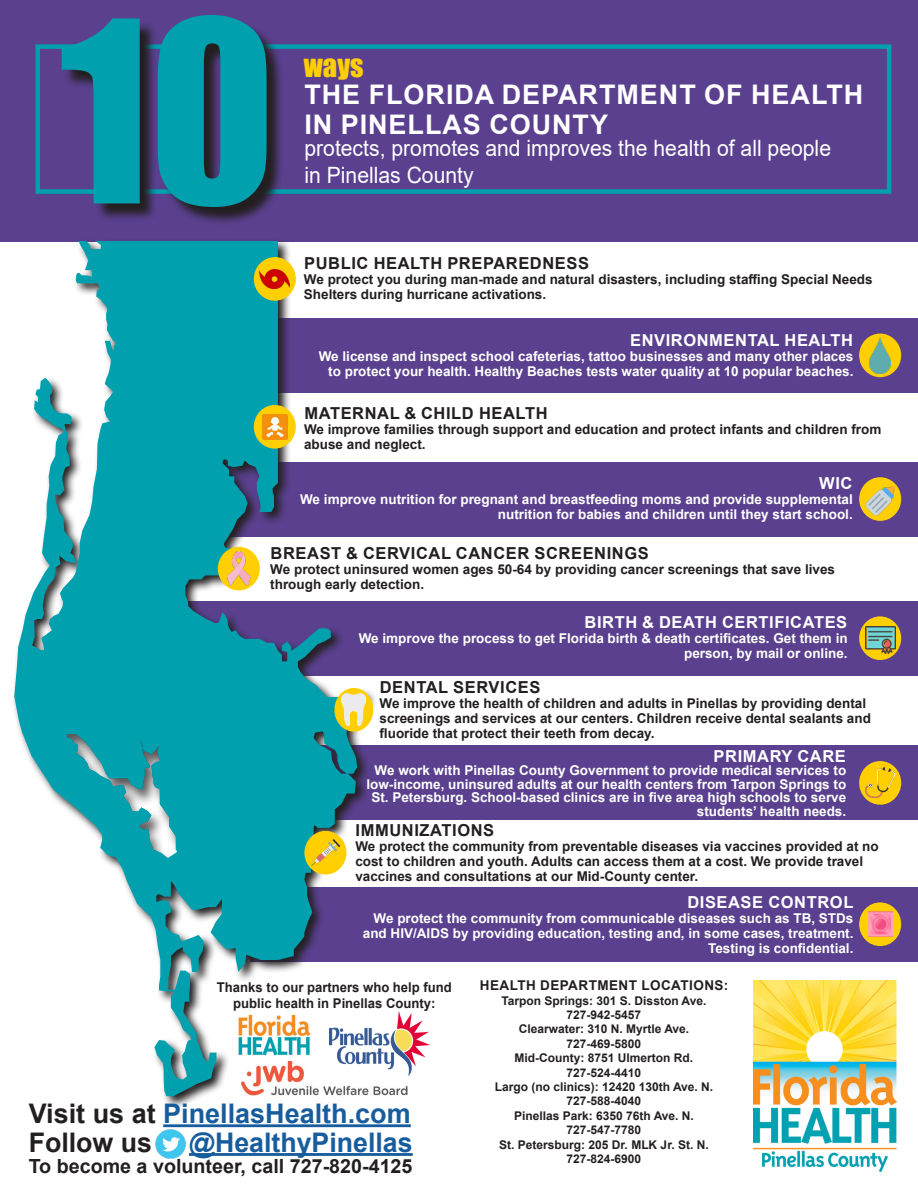
<style>
.page{position:relative;width:918px;height:1188px;background:#fff}
.page>*{position:absolute;margin:0;border:0;box-sizing:border-box;transform-origin:0 0}
.t1{font:234px "Impact";color:#00a0af}
.t2{font:28.5px "Impact";color:#ffcf01}
.t3{font:700 27px "Arial";letter-spacing:.035em;color:#fff}
.t4{font:700 27px "Arial";color:#175d9e}
.t5{font:700 27px "Arial";color:#231f20}
.t6{font:22.5px/27px "Arial";color:#fff;scale:.94 1}
.t7{font:700 19.5px "Arial";color:#231f20}
.t8{font:700 16.5px "Arial";letter-spacing:.035em;color:#231f20}
.t9{font:700 16.5px "Arial";letter-spacing:.035em;color:#fff}
.t10{font:700 13.5px/15px "Arial";color:#231f20}
.t11{font:700 13.5px/15px "Arial";color:#fff;text-align:right}
.t12{font:700 13.5px "Arial";letter-spacing:.035em;color:#231f20}
.t13{font:700 12px "Arial";color:#231f20}
.s1{color:#231f20}
</style>
<div class="page">
<hr style="left:189px;top:1153px;width:224px;height:3px;background:#175d9e">
<img style="left:378px;top:1086px;width:29px;height:10px">
<div style="left:0;top:0;width:918px;height:241px;background:#5a408e"></div>
<div style="left:35px;top:44px;width:856px;height:150px;border:4px solid #00a0af"></div>
<img style="left:378px;top:1012px;width:52px;height:64px">
<div style="left:167px;top:462px;width:751px;height:74px;background:#5a408e"></div>
<div style="left:167px;top:601px;width:751px;height:74px;background:#5a408e"></div>
<div style="left:203px;top:746px;width:715px;height:74px;background:#5a408e"></div>
<div style="left:250px;top:887px;width:668px;height:74px;background:#5a408e"></div>
<div style="left:167px;top:318px;width:751px;height:75px;background:#5a408e"></div>
<svg style="left:14px;top:241px;width:351px;height:855px"></svg>
<div style="left:65px;top:731px;width:114px;height:128px;background:#231f20;opacity:.75"></div>
<svg style="left:64px;top:20px;width:221px;height:203px"></svg>
<div style="left:859px;top:334px;width:42px;height:43px;background:#ffcf01;border-radius:50%"></div>
<img style="left:869px;top:338px;width:22px;height:35px">
<div style="left:859px;top:761px;width:42px;height:44px;background:#ffcf01;border-radius:50%"></div>
<img style="left:866px;top:768px;width:28px;height:30px">
<div style="left:304px;top:831px;width:42px;height:44px;background:#ffcf01;border-radius:50%"></div>
<img style="left:312px;top:840px;width:27px;height:26px">
<div style="left:859px;top:477px;width:42px;height:44px;background:#ffcf01;border-radius:50%"></div>
<img style="left:865px;top:486px;width:30px;height:30px">
<div style="left:218px;top:547px;width:42px;height:43px;background:#ffcf01;border-radius:50%"></div>
<img style="left:225px;top:551px;width:27px;height:35px">
<div style="left:254px;top:405px;width:42px;height:44px;background:#ffcf01;border-radius:50%"></div>
<img style="left:262px;top:415px;width:25px;height:25px">
<div style="left:334px;top:688px;width:39px;height:44px;background:#ffcf01;border-radius:50%"></div>
<img style="left:342px;top:694px;width:24px;height:32px">
<img style="left:156px;top:1129px;width:29px;height:30px">
<hr style="left:163px;top:1124px;width:248px;height:3px;background:#175d9e">
<img style="left:232px;top:1010px;width:85px;height:50px">
<div style="left:859px;top:902px;width:42px;height:44px;background:#ffcf01;border-radius:50%"></div>
<img style="left:868px;top:912px;width:24px;height:25px">
<svg style="left:859px;top:616px;width:42px;height:44px"></svg>
<img style="left:865px;top:627px;width:30px;height:26px">
<div style="left:254px;top:257px;width:42px;height:44px;background:#ffcf01;border-radius:50%"></div>
<img style="left:260px;top:269px;width:30px;height:20px">
<img style="left:753px;top:980px;width:144px;height:192px">
<p class="t1" style="left:60px;top:-70px;width:216px">10</p>
<p class="t2" style="left:304px;top:43px;width:61px">WAYS</p>
<p class="t3" style="left:304px;top:76px;width:560px">THE FLORIDA DEPARTMENT OF HEALTH</p>
<p class="t3" style="left:304px;top:106px;width:305px">IN PINELLAS COUNTY</p>
<p class="t6" style="left:304px;top:134px;width:562px">protects, promotes and improves the health of all people in Pinellas County</p>
<p class="t8" style="left:304px;top:252px;width:286px">PUBLIC HEALTH PREPAREDNESS</p>
<p class="t10" style="left:304px;top:272px;width:570px">We protect you during man-made and natural disasters, including staffing Special Needs<br>Shelters during hurricane activations.</p>
<p class="t9" style="left:630px;top:328px;width:225px">ENVIRONMENTAL HEALTH</p>
<p class="t11" style="left:319px;top:348px;width:536px">We license and inspect school cafeterias, tattoo businesses and many other places to protect your health. Healthy Beaches tests water quality at 10 popular beaches.</p>
<p class="t8" style="left:304px;top:401px;width:245px">MATERNAL &amp; CHILD HEALTH</p>
<p class="t10" style="left:304px;top:422px;width:579px">We improve families through support and education and protect infants and children from abuse and neglect.</p>
<p class="t9" style="left:819px;top:472px;width:35px">WIC</p>
<p class="t11" style="left:300px;top:492px;width:554px">We improve nutrition for pregnant and breastfeeding moms and provide supplemental nutrition for babies and children until they start school.</p>
<p class="t8" style="left:271px;top:541px;width:380px">BREAST &amp; CERVICAL CANCER SCREENINGS</p>
<p class="t10" style="left:270px;top:562px;width:566px">We protect uninsured women ages 50-64 by providing cancer screenings that save lives through early detection.</p>
<p class="t9" style="left:585px;top:611px;width:264px">BIRTH &amp; DEATH CERTIFICATES</p>
<p class="t11" style="left:359px;top:631px;width:490px">We improve the process to get Florida birth &amp; death certificates. Get them in person, by mail or online.</p>
<p class="t8" style="left:380px;top:676px;width:162px">DENTAL SERVICES</p>
<p class="t10" style="left:380px;top:696px;width:493px">We improve the health of children and adults in Pinellas by providing dental screenings and services at our centers. Children receive dental sealants and fluoride that protect their teeth from decay.</p>
<p class="t9" style="left:714px;top:744px;width:134px">PRIMARY CARE</p>
<p class="t11" style="left:366px;top:764px;width:481px;line-height:13.5px">We work with Pinellas County Government to provide medical services to low-income, uninsured adults at our health centers from Tarpon Springs to St. Petersburg. School-based clinics are in five area high schools to serve students’ health needs.</p>
<p class="t8" style="left:356px;top:819px;width:140px">IMMUNIZATIONS</p>
<p class="t10" style="left:355px;top:839px;width:525px">We protect the community from preventable diseases via vaccines provided at no cost to children and youth. Adults can access them at a cost. We provide travel vaccines and consultations at our Mid-County center.</p>
<p class="t9" style="left:687px;top:890px;width:168px">DISEASE CONTROL</p>
<p class="t11" style="left:363px;top:911px;width:492px">We protect the community from communicable diseases such as TB, STDs and HIV/AIDS by providing education, testing and, in some cases, treatment.<br>Testing is confidential.</p>
<p class="t12" style="left:480px;top:976px;width:250px">HEALTH DEPARTMENT LOCATIONS:</p>
<p class="t13" style="left:502px;top:992px;width:206px">Tarpon Springs: 301 S. Disston Ave.</p>
<p class="t13" style="left:567px;top:1006px;width:76px">727-942-5457</p>
<p class="t13" style="left:519px;top:1021px;width:172px">Clearwater: 310 N. Myrtle Ave.</p>
<p class="t13" style="left:567px;top:1035px;width:76px">727-469-5800</p>
<p class="t13" style="left:515px;top:1049px;width:180px">Mid-County: 8751 Ulmerton Rd.</p>
<p class="t13" style="left:567px;top:1064px;width:76px">727-524-4410</p>
<p class="t13" style="left:495px;top:1078px;width:220px">Largo (no clinics): 12420 130th Ave. N.</p>
<p class="t13" style="left:567px;top:1093px;width:76px">727-588-4040</p>
<p class="t13" style="left:514px;top:1107px;width:181px">Pinellas Park: 6350 76th Ave. N.</p>
<p class="t13" style="left:567px;top:1121px;width:76px">727-547-7780</p>
<p class="t13" style="left:499px;top:1136px;width:211px">St. Petersburg: 205 Dr. MLK Jr. St. N.</p>
<p class="t13" style="left:567px;top:1150px;width:76px">727-824-6900</p>
<p class="t10" style="left:217px;top:979px;width:237px;line-height:16.2px;text-align:center">Thanks to our partners who help fund public health in Pinellas County:</p>
<p class="t4" style="left:29px;top:1094px;width:384px"><span class="s1">Visit us at</span> PinellasHealth.com</p>
<p class="t5" style="left:29px;top:1123px;width:125px">Follow us</p>
<p class="t4" style="left:189px;top:1123px;width:225px">@HealthyPinellas</p>
<p class="t7" style="left:29px;top:1153px;width:385px">To become a volunteer, call 727-820-4125</p>
</div>
